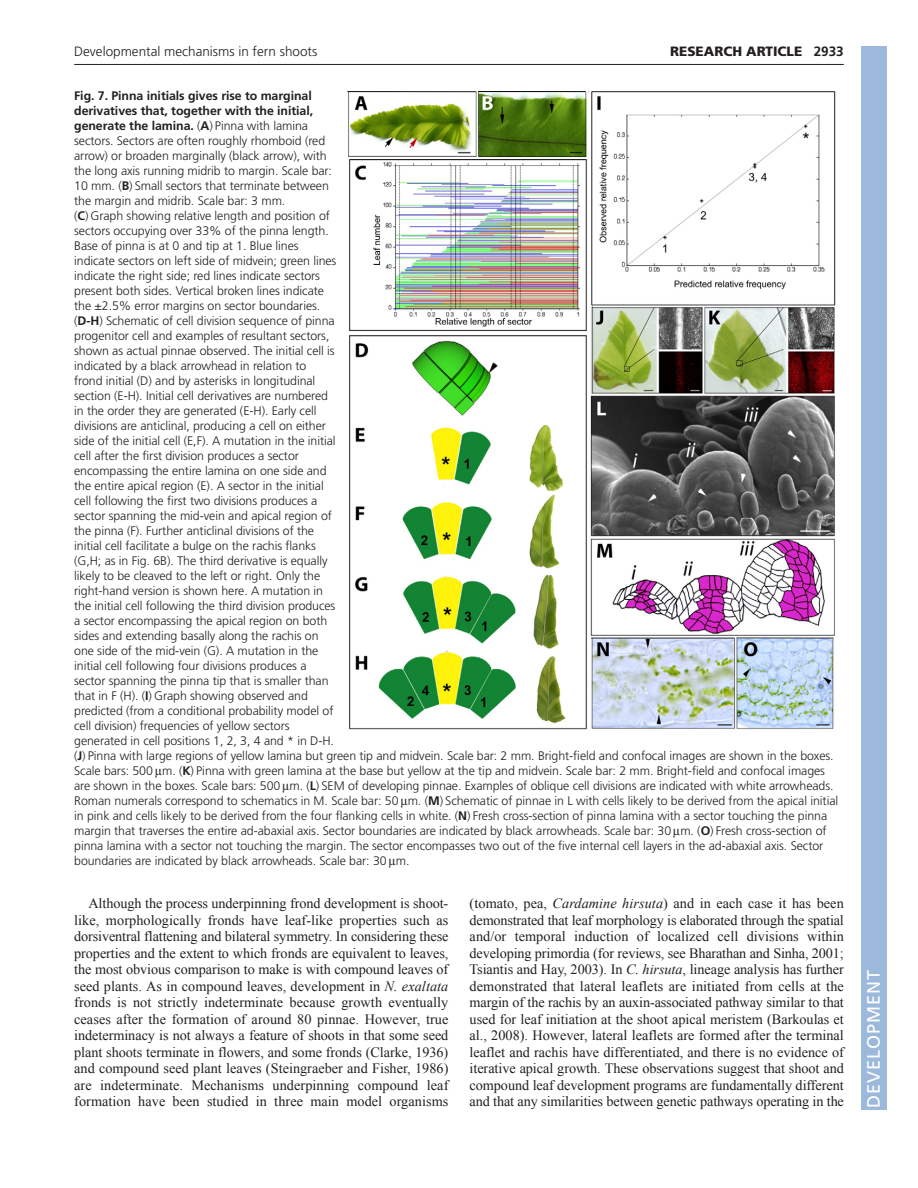
<style>
.page{position:relative;width:918px;height:1188px;background:#fff}
.page>*{position:absolute;margin:0;border:0;box-sizing:border-box;transform-origin:0 0}
.t1{font:18px "Frutiger LT Std";letter-spacing:.055em;color:#fff}
.t2{font:14.25px/16.5px "Times New Roman";letter-spacing:-.01em;color:#231f20;text-align:justify}
.t3{font:300 13.5px "Frutiger LT Std";color:#231f20}
.t4{font:900 13.5px "Frutiger LT Std";color:#231f20}
.t5{font:300 12.3px/15px "Frutiger LT Std";letter-spacing:-.005em;color:#231f20}
.s1{font-weight:700}
.s2{font-style:italic}
</style>
<div class="page">
<hr style="left:74px;top:64px;width:770px;height:1px;background:#231f20">
<img style="left:347px;top:92px;width:489px;height:638px">
<div style="left:861px;top:46px;width:25px;height:1064px;background:#9cb9db"></div>
<p class="t3" style="left:74px;top:46px;width:245px">Developmental mechanisms in fern shoots</p>
<p class="t4" style="left:670px;top:46px;width:175px">RESEARCH ARTICLE <span class="s1">2933</span></p>
<p class="t5" style="left:74px;top:89px;width:766px"><span class="s1">Fig. 7. Pinna initials gives rise to marginal<br>derivatives that, together with the initial,<br>generate the lamina.</span> (<span class="s1">A</span>) Pinna with lamina<br>sectors. Sectors are often roughly rhomboid (red<br>arrow) or broaden marginally (black arrow), with<br>the long axis running midrib to margin. Scale bar:<br>10 mm. (<span class="s1">B</span>) Small sectors that terminate between<br>the margin and midrib. Scale bar: 3 mm.<br>(<span class="s1">C</span>) Graph showing relative length and position of<br>sectors occupying over 33% of the pinna length.<br>Base of pinna is at 0 and tip at 1. Blue lines<br>indicate sectors on left side of midvein; green lines<br>indicate the right side; red lines indicate sectors<br>present both sides. Vertical broken lines indicate<br>the ±2.5% error margins on sector boundaries.<br>(<span class="s1">D-H</span>) Schematic of cell division sequence of pinna<br>progenitor cell and examples of resultant sectors,<br>shown as actual pinnae observed. The initial cell is<br>indicated by a black arrowhead in relation to<br>frond initial (D) and by asterisks in longitudinal<br>section (E-H). Initial cell derivatives are numbered<br>in the order they are generated (E-H). Early cell<br>divisions are anticlinal, producing a cell on either<br>side of the initial cell (E,F). A mutation in the initial<br>cell after the first division produces a sector<br>encompassing the entire lamina on one side and<br>the entire apical region (E). A sector in the initial<br>cell following the first two divisions produces a<br>sector spanning the mid-vein and apical region of<br>the pinna (F). Further anticlinal divisions of the<br>initial cell facilitate a bulge on the rachis flanks<br>(G,H; as in Fig. 6B). The third derivative is equally<br>likely to be cleaved to the left or right. Only the<br>right-hand version is shown here. A mutation in<br>the initial cell following the third division produces<br>a sector encompassing the apical region on both<br>sides and extending basally along the rachis on<br>one side of the mid-vein (G). A mutation in the<br>initial cell following four divisions produces a<br>sector spanning the pinna tip that is smaller than<br>that in F (H). (<span class="s1">I</span>) Graph showing observed and<br>predicted (from a conditional probability model of<br>cell division) frequencies of yellow sectors<br>generated in cell positions 1, 2, 3, 4 and * in D-H.<br>(<span class="s1">J</span>) Pinna with large regions of yellow lamina but green tip and midvein. Scale bar: 2 mm. Bright-field and confocal images are shown in the boxes.<br>Scale bars: 500 m. (<span class="s1">K</span>) Pinna with green lamina at the base but yellow at the tip and midvein. Scale bar: 2 mm. Bright-field and confocal images are shown in the boxes. Scale bars: 500 m. (<span class="s1">L</span>) SEM of developing pinnae. Examples of oblique cell divisions are indicated with white arrowheads.<br>Roman numerals correspond to schematics in M. Scale bar: 50 m. (<span class="s1">M</span>) Schematic of pinnae in L with cells likely to be derived from the apical initial in pink and cells likely to be derived from the four flanking cells in white. (<span class="s1">N</span>) Fresh cross-section of pinna lamina with a sector touching the pinna margin that traverses the entire ad-abaxial axis. Sector boundaries are indicated by black arrowheads. Scale bar: 30 m. (<span class="s1">O</span>) Fresh cross-section of pinna lamina with a sector not touching the margin. The sector encompasses two out of the five internal cell layers in the ad-abaxial axis. Sector boundaries are indicated by black arrowheads. Scale bar: 30 m.</p>
<p class="t2" style="left:74px;top:895px;width:376px;text-indent:14px">Although the process underpinning frond development is shoot&shy;like, morphologically fronds have leaf-like properties such as dorsiventral flattening and bilateral symmetry. In considering these properties and the extent to which fronds are equivalent to leaves, the most obvious comparison to make is with compound leaves of seed plants. As in compound leaves, development in <span class="s2">N. exaltata </span>fronds is not strictly indeterminate because growth eventually ceases after the formation of around 80 pinnae. However, true indeterminacy is not always a feature of shoots in that some seed plant shoots terminate in flowers, and some fronds (Clarke, 1936) and compound seed plant leaves (Steingraeber and Fisher, 1986) are indeterminate. Mechanisms underpinning compound leaf formation have been studied in three main model organisms</p>
<p class="t2" style="left:470px;top:895px;width:376px">(tomato, pea, <span class="s2">Cardamine hirsuta</span>) and in each case it has been demonstrated that leaf morphology is elaborated through the spatial and/or temporal induction of localized cell divisions within developing primordia (for reviews, see Bharathan and Sinha, 2001; Tsiantis and Hay, 2003). In <span class="s2">C. hirsuta</span>, lineage analysis has further demonstrated that lateral leaflets are initiated from cells at the margin of the rachis by an auxin-associated pathway similar to that used for leaf initiation at the shoot apical meristem (Barkoulas et al., 2008). However, lateral leaflets are formed after the terminal leaflet and rachis have differentiated, and there is no evidence of iterative apical growth. These observations suggest that shoot and compound leaf development programs are fundamentally different and that any similarities between genetic pathways operating in the</p>
<h1 class="t1" style="left:863px;top:1108px;width:140px;rotate:-90deg">DEVELOPMENT</h1>
</div>
